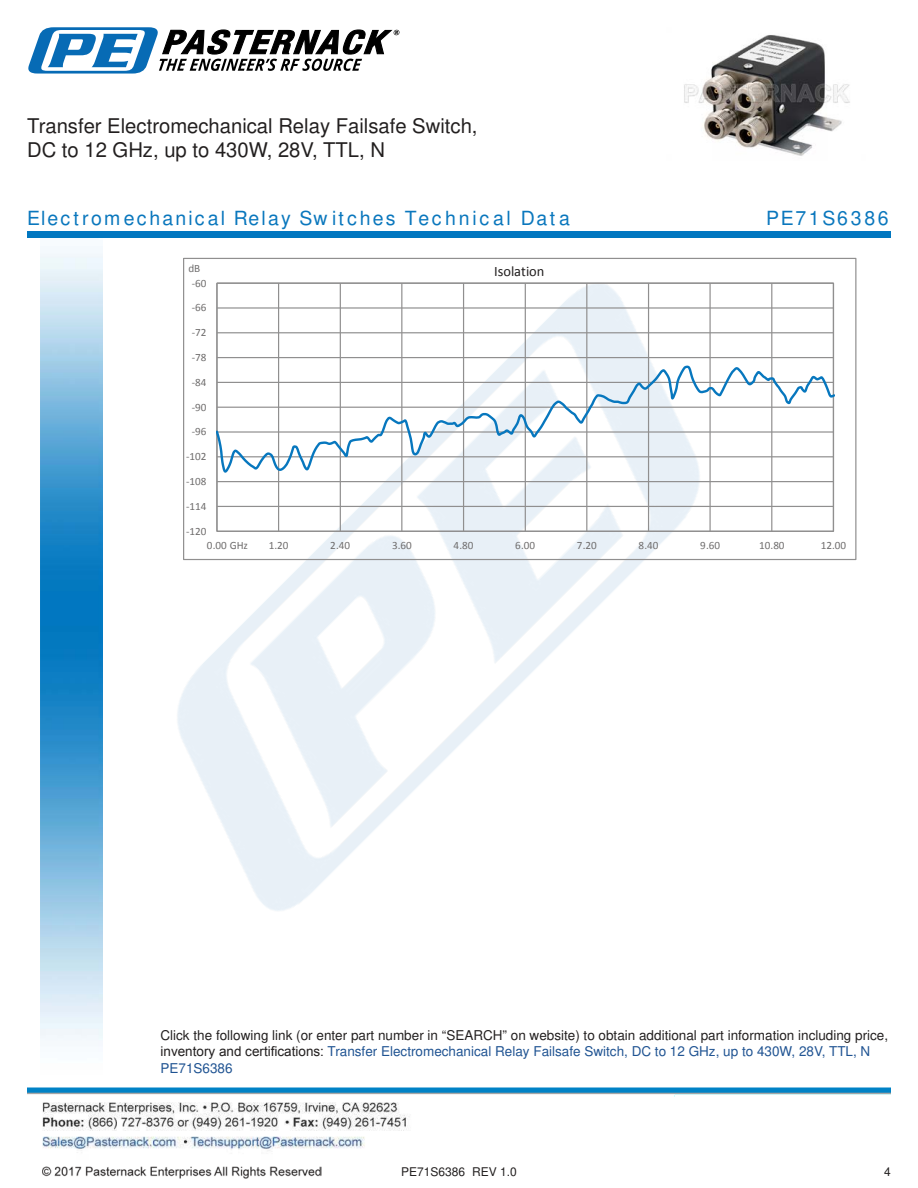
<style>
.page{position:relative;width:918px;height:1188px;background:#fff}
.page>*{position:absolute;margin:0;border:0;box-sizing:border-box;transform-origin:0 0}
.t1{font:20.25px/24.3px "Arial";color:#221f1f}
.t2{font:900 19.5px "Arial";letter-spacing:.11em;color:#0a77bd}
.t3{font:900 19.5px "Arial";letter-spacing:.14em;color:#0a77bd}
.t4{font:14.4px "Calibri";color:#221f1f}
.t5{font:13.5px/16.2px "Arial";color:#221f1f}
.t6{font:12px "Arial";color:#221f1f}
.t7{font:11.1px "Calibri";letter-spacing:.005em;color:#6f6d6d}
.s1{color:#1f5392}
</style>
<div class="page">
<img style="left:43px;top:1102px;width:364px;height:49px">
<img style="left:43px;top:1166px;width:278px;height:13px">
<img style="left:102px;top:246px;width:719px;height:724px">
<img style="left:27px;top:1088px;width:864px;height:9px">
<img style="left:40px;top:237px;width:62px;height:804px">
<svg style="left:28px;top:27px;width:371px;height:47px"></svg>
<div style="left:27px;top:231px;width:864px;height:6px;background:#0177c0"></div>
<hr style="left:217px;top:506px;width:616px;height:1px;background:#908f8f">
<hr style="left:217px;top:481px;width:616px;height:1px;background:#908f8f">
<hr style="left:217px;top:357px;width:616px;height:1px;background:#908f8f">
<hr style="left:217px;top:332px;width:616px;height:1px;background:#908f8f">
<hr style="left:217px;top:307px;width:616px;height:2px;background:#908f8f">
<hr style="left:278px;top:283px;width:1px;height:248px;background:#908f8f">
<hr style="left:340px;top:283px;width:1px;height:248px;background:#908f8f">
<hr style="left:401px;top:283px;width:1px;height:248px;background:#908f8f">
<hr style="left:463px;top:283px;width:1px;height:248px;background:#908f8f">
<hr style="left:525px;top:283px;width:1px;height:248px;background:#908f8f">
<hr style="left:586px;top:283px;width:1px;height:248px;background:#908f8f">
<hr style="left:648px;top:283px;width:1px;height:248px;background:#908f8f">
<hr style="left:709px;top:283px;width:2px;height:248px;background:#908f8f">
<hr style="left:771px;top:283px;width:1px;height:248px;background:#908f8f">
<hr style="left:216px;top:283px;width:2px;height:248px;background:#908f8f">
<svg style="left:217px;top:364px;width:617px;height:111px"></svg>
<img style="left:684px;top:35px;width:166px;height:121px">
<h1 class="t1" style="left:27px;top:115px;width:452px">Transfer Electromechanical Relay Failsafe Switch,<br>DC to 12 GHz, up to 430W, 28V, TTL, N</h1>
<h2 class="t2" style="left:27px;top:210px;width:544px">Electromechanical Relay Sw itches Technical Data</h2>
<h2 class="t3" style="left:766px;top:210px;width:124px">PE71S6386</h2>
<p class="t7" style="left:188px;top:261px;width:13px">dB</p>
<p class="t4" style="left:494px;top:262px;width:52px">Isolation</p>
<p class="t7" style="left:192px;top:276px;width:16px">-60</p>
<p class="t7" style="left:192px;top:301px;width:16px">-66</p>
<p class="t7" style="left:192px;top:325px;width:16px">-72</p>
<p class="t7" style="left:192px;top:350px;width:16px">-78</p>
<p class="t7" style="left:192px;top:375px;width:16px">-84</p>
<p class="t7" style="left:192px;top:400px;width:16px">-90</p>
<p class="t7" style="left:192px;top:425px;width:16px">-96</p>
<p class="t7" style="left:186px;top:450px;width:22px">-102</p>
<p class="t7" style="left:186px;top:474px;width:22px">-108</p>
<p class="t7" style="left:186px;top:499px;width:22px">-114</p>
<p class="t7" style="left:186px;top:524px;width:22px">-120</p>
<p class="t7" style="left:207px;top:539px;width:43px">0.00 GHz</p>
<p class="t7" style="left:269px;top:539px;width:21px">1.20</p>
<p class="t7" style="left:330px;top:539px;width:21px">2.40</p>
<p class="t7" style="left:392px;top:539px;width:21px">3.60</p>
<p class="t7" style="left:454px;top:539px;width:21px">4.80</p>
<p class="t7" style="left:515px;top:539px;width:21px">6.00</p>
<p class="t7" style="left:577px;top:539px;width:21px">7.20</p>
<p class="t7" style="left:639px;top:539px;width:21px">8.40</p>
<p class="t7" style="left:700px;top:539px;width:21px">9.60</p>
<p class="t7" style="left:759px;top:539px;width:27px">10.80</p>
<p class="t7" style="left:821px;top:539px;width:27px">12.00</p>
<p class="t5" style="left:160px;top:1029px;width:729px">Click the following link (or enter part number in “SEARCH” on website) to obtain additional part information including price, inventory and certi昀椀cations: <span class="s1">Transfer Electromechanical Relay Failsafe Switch, DC to 12 GHz, up to 430W, 28V, TTL, N<br>PE71S6386</span></p>
<p class="t6" style="left:401px;top:1167px;width:117px">PE71S6386 REV 1.0</p>
<p class="t6" style="left:884px;top:1167px;width:8px">4</p>
</div>
